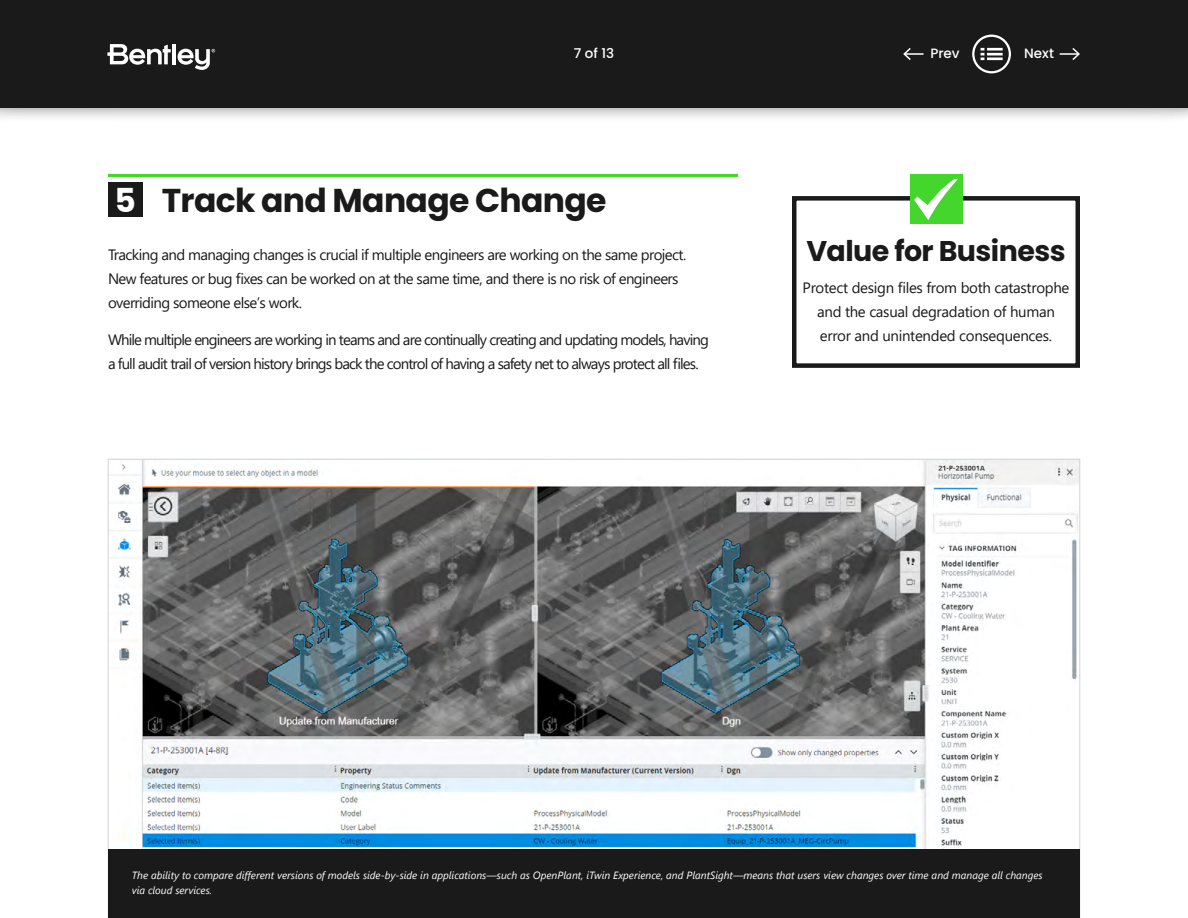
<style>
.page{position:relative;width:1188px;height:918px;background:#fff}
.page>*{position:absolute;margin:0;border:0;box-sizing:border-box;transform-origin:0 0}
.t1{font:700 33px "Poppins";letter-spacing:-.02em;color:#1a1a1a}
.t2{font:700 28.5px "Poppins";letter-spacing:-.02em;color:#1a1a1a}
.t3{font:15px/24px "Segoe UI";letter-spacing:-.04em;color:#1a1a1a}
.t4{font:15px/24px "Segoe UI";letter-spacing:-.06em;color:#1a1a1a}
.t5{font:15px/24px "Segoe UI";letter-spacing:-.02em;color:#1a1a1a;text-align:center}
.t6{font:500 13.5px "Poppins";color:#fff}
.t7{font:italic 10.5px/15px "Segoe UI";color:#fff}
.s1{color:#fff}
</style>
<div class="page">
<div style="left:0;top:0;width:1188px;height:123px;background:#000;opacity:.75"></div>
<div style="left:0;top:0;width:1188px;height:108px;background:#1a1a1a"></div>
<svg style="left:107px;top:44px;width:64px;height:21px"></svg>
<hr style="left:172px;top:44px;width:4px;height:20px;background:#fff">
<svg style="left:178px;top:49px;width:37px;height:21px"></svg>
<hr style="left:904px;top:53px;width:20px;height:2px;background:#fff">
<svg style="left:903px;top:48px;width:9px;height:12px"></svg>
<svg style="left:1060px;top:48px;width:20px;height:12px"></svg>
<svg style="left:972px;top:35px;width:39px;height:38px"></svg>
<div style="left:108px;top:182px;width:35px;height:35px;background:#1a1a1a"></div>
<img style="left:110px;top:461px;width:968px;height:389px">
<div style="left:108px;top:850px;width:972px;height:68px;background:#1a1a1a"></div>
<div style="left:792px;top:196px;width:288px;height:172px;border:4px solid #1a1a1a"></div>
<div style="left:910px;top:174px;width:52px;height:50px;background:#44d62c"></div>
<svg style="left:914px;top:179px;width:44px;height:41px"></svg>
<hr style="left:108px;top:174px;width:630px;height:3px;background:#44d62c">
<p class="t6" style="left:574px;top:46px;width:42px">7 of 13</p>
<p class="t6" style="left:930px;top:46px;width:31px">Prev</p>
<p class="t6" style="left:1024px;top:46px;width:31px">Next</p>
<h1 class="t1" style="left:115px;top:181px;width:493px"><span class="s1">5</span> Track and Manage Change</h1>
<h3 class="t3" style="left:108px;top:241px;width:580px">Tracking and managing changes is crucial if multiple engineers are working on the same project.<br>New features or bug fixes can be worked on at the same time, and there is no risk of engineers overriding someone else’s work.</h3>
<h3 class="t4" style="left:108px;top:327px;width:602px">While multiple engineers are working in teams and are continually creating and updating models, having a full audit trail of version history brings back the control of having a safety net to always protect all files.</h3>
<h2 class="t2" style="left:806px;top:235px;width:261px">Value for Business</h2>
<h3 class="t5" style="left:803px;top:274px;width:268px">Protect design files from both catastrophe and the casual degradation of human error and unintended consequences.</h3>
<p class="t7" style="left:132px;top:866px;width:913px">The ability to compare different versions of models side-by-side in applications—such as OpenPlant, iTwin Experience, and PlantSight—means that users view changes over time and manage all changes via cloud services.</p>
</div>
